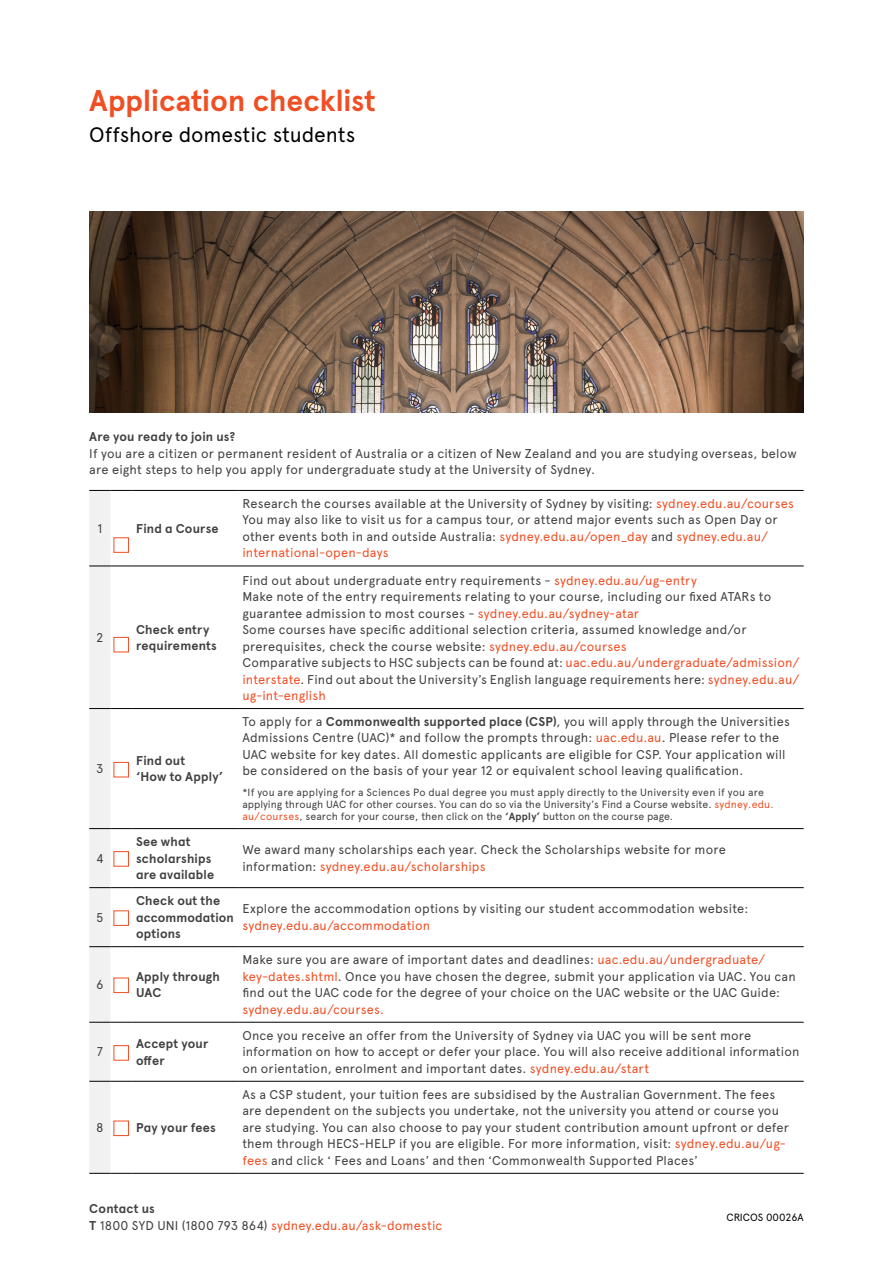
<style>
.page{position:relative;width:893px;height:1263px;background:#fff}
.page>*{position:absolute;margin:0;border:0;box-sizing:border-box;transform-origin:0 0}
.t1{font:700 30px "Apercu Pro";color:#f04e23}
.t2{font:21px "Apercu Pro";letter-spacing:-.01em;color:#000}
.t3{font:12.75px/16.5px "Apercu Pro";letter-spacing:.015em;color:#414042}
.t4{font:700 12.75px/16.5px "Apercu Pro";letter-spacing:.015em;color:#414042}
.t5{font:12.75px/16.5px "Apercu Pro";letter-spacing:.015em;color:#f04e23}
.t6{font:10.5px/12px "Apercu Pro";color:#414042}
.t7{font:10.5px "Apercu Pro";letter-spacing:-.005em;color:#000}
.s1{color:#f04e23}
.s2{font-weight:700}
.s3{font-weight:700;color:#414042}
.s4{color:#414042}
</style>
<div class="page">
<img style="left:89px;top:212px;width:715px;height:201px">
<hr style="left:132px;top:566px;width:106px;height:1px;background:#000">
<hr style="left:238px;top:566px;width:566px;height:1px;background:#000">
<hr style="left:132px;top:708px;width:106px;height:1px;background:#000">
<hr style="left:238px;top:708px;width:566px;height:1px;background:#000">
<hr style="left:132px;top:828px;width:106px;height:1px;background:#000">
<hr style="left:238px;top:828px;width:566px;height:1px;background:#000">
<hr style="left:132px;top:887px;width:106px;height:1px;background:#000">
<hr style="left:238px;top:887px;width:566px;height:1px;background:#000">
<hr style="left:132px;top:946px;width:106px;height:1px;background:#000">
<hr style="left:238px;top:946px;width:566px;height:1px;background:#000">
<hr style="left:132px;top:1022px;width:106px;height:1px;background:#000">
<hr style="left:238px;top:1022px;width:566px;height:1px;background:#000">
<hr style="left:132px;top:490px;width:106px;height:1px;background:#000">
<hr style="left:238px;top:490px;width:566px;height:1px;background:#000">
<hr style="left:132px;top:1081px;width:106px;height:1px;background:#000">
<hr style="left:238px;top:1081px;width:566px;height:1px;background:#000">
<svg style="left:89px;top:490px;width:43px;height:684px"></svg>
<hr style="left:132px;top:1173px;width:106px;height:1px;background:#000">
<hr style="left:238px;top:1173px;width:566px;height:1px;background:#000">
<div style="left:114px;top:537px;width:15px;height:16px;border:1px solid #f04e23"></div>
<div style="left:114px;top:637px;width:15px;height:15px;border:1px solid #f04e23"></div>
<div style="left:114px;top:762px;width:15px;height:15px;border:1px solid #f04e23"></div>
<div style="left:114px;top:851px;width:15px;height:15px;border:1px solid #f04e23"></div>
<div style="left:114px;top:910px;width:15px;height:16px;border:1px solid #f04e23"></div>
<div style="left:114px;top:978px;width:15px;height:15px;border:1px solid #f04e23"></div>
<div style="left:114px;top:1045px;width:15px;height:15px;border:1px solid #f04e23"></div>
<div style="left:114px;top:1121px;width:15px;height:15px;border:1px solid #f04e23"></div>
<h1 class="t1" style="left:89px;top:77px;width:288px">Application checklist</h1>
<h2 class="t2" style="left:89px;top:119px;width:268px">Offshore domestic students</h2>
<p class="t4" style="left:89px;top:428px;width:147px">Are you ready to join us?</p>
<p class="t3" style="left:89px;top:444px;width:709px">If you are a citizen or permanent resident of Australia or a citizen of New Zealand and you are studying overseas, below are eight steps to help you apply for undergraduate study at the University of Sydney.</p>
<p class="t3" style="left:98px;top:519px;width:6px">1</p>
<p class="t4" style="left:136px;top:519px;width:84px">Find a Course</p>
<p class="t3" style="left:96px;top:628px;width:9px">2</p>
<p class="t4" style="left:136px;top:620px;width:82px">Check entry requirements</p>
<p class="t3" style="left:96px;top:759px;width:9px">3</p>
<p class="t4" style="left:136px;top:751px;width:89px">Find out<br>‘How to Apply’</p>
<p class="t3" style="left:242px;top:494px;width:553px">Research the courses available at the University of Sydney by visiting: <span class="s1">sydney.edu.au/courses </span>You may also like to visit us for a campus tour, or attend major events such as Open Day or other events both in and outside Australia: <span class="s1">sydney.edu.au/open_day</span> and <span class="s1">sydney.edu.au/ international-open-days</span></p>
<p class="t3" style="left:242px;top:571px;width:559px">Find out about undergraduate entry requirements - <span class="s1">sydney.edu.au/ug-entry<br></span>Make note of the entry requirements relating to your course, including our fixed ATARs to guarantee admission to most courses - <span class="s1">sydney.edu.au/sydney-atar<br></span>Some courses have specific additional selection criteria, assumed knowledge and/or prerequisites, check the course website: <span class="s1">sydney.edu.au/courses<br></span>Comparative subjects to HSC subjects can be found at: <span class="s1">uac.edu.au/undergraduate/admission/ interstate</span>. Find out about the University’s English language requirements here: <span class="s1">sydney.edu.au/ ug-int-english</span></p>
<p class="t3" style="left:242px;top:712px;width:549px">To apply for a <span class="s2">Commonwealth supported place (CSP)</span>, you will apply through the Universities Admissions Centre (UAC)* and follow the prompts through: <span class="s1">uac.edu.au</span>. Please refer to the UAC website for key dates. All domestic applicants are eligible for CSP. Your application will be considered on the basis of your year 12 or equivalent school leaving qualification.</p>
<p class="t6" style="left:242px;top:785px;width:533px">*If you are applying for a Sciences Po dual degree you must apply directly to the University even if you are applying through UAC for other courses. You can do so via the University’s Find a Course website. <span class="s1">sydney.edu. au/courses</span>, search for your course, then click on the <span class="s2">‘Apply’</span> button on the course page.</p>
<p class="t3" style="left:96px;top:849px;width:9px">4</p>
<p class="t3" style="left:96px;top:908px;width:9px">5</p>
<p class="t4" style="left:136px;top:832px;width:80px">See what scholarships are available</p>
<p class="t3" style="left:242px;top:841px;width:485px">We award many scholarships each year. Check the Scholarships website for more information: <span class="s1">sydney.edu.au/scholarships</span></p>
<p class="t4" style="left:136px;top:891px;width:99px">Check out the accommodation options</p>
<p class="t3" style="left:242px;top:900px;width:507px">Explore the accommodation options by visiting our student accommodation website:</p>
<p class="t5" style="left:242px;top:916px;width:189px">sydney.edu.au/accommodation</p>
<p class="t3" style="left:96px;top:975px;width:9px">6</p>
<p class="t4" style="left:136px;top:967px;width:85px">Apply through<br>UAC</p>
<p class="t3" style="left:242px;top:951px;width:555px">Make sure you are aware of important dates and deadlines: <span class="s1">uac.edu.au/undergraduate/ key-dates.shtml</span>. Once you have chosen the degree, submit your application via UAC. You can find out the UAC code for the degree of your choice on the UAC website or the UAC Guide:</p>
<p class="t5" style="left:242px;top:1000px;width:143px">sydney.edu.au/courses.</p>
<p class="t3" style="left:97px;top:1043px;width:8px">7</p>
<p class="t4" style="left:136px;top:1034px;width:74px">Accept your offer</p>
<p class="t3" style="left:242px;top:1026px;width:559px">Once you receive an offer from the University of Sydney via UAC you will be sent more information on how to accept or defer your place. You will also receive additional information on orientation, enrolment and important dates. <span class="s1">sydney.edu.au/start</span></p>
<p class="t3" style="left:242px;top:1085px;width:548px">As a CSP student, your tuition fees are subsidised by the Australian Government. The fees are dependent on the subjects you undertake, not the university you attend or course you are studying. You can also choose to pay your student contribution amount upfront or defer them through HECS-HELP if you are eligible. For more information, visit: <span class="s1">sydney.edu.au/ug&shy;fees</span> and click ‘ Fees and Loans’ and then ‘Commonwealth Supported Places’</p>
<p class="t5" style="left:89px;top:1199px;width:355px"><span class="s3">Contact us<br>T</span> <span class="s4">1800 SYD UNI (1800 793 864)</span> sydney.edu.au/ask-domestic</p>
<p class="t7" style="left:726px;top:1209px;width:79px">CRICOS 00026A</p>
<p class="t3" style="left:96px;top:1118px;width:9px">8</p>
<p class="t4" style="left:136px;top:1118px;width:81px">Pay your fees</p>
</div>
